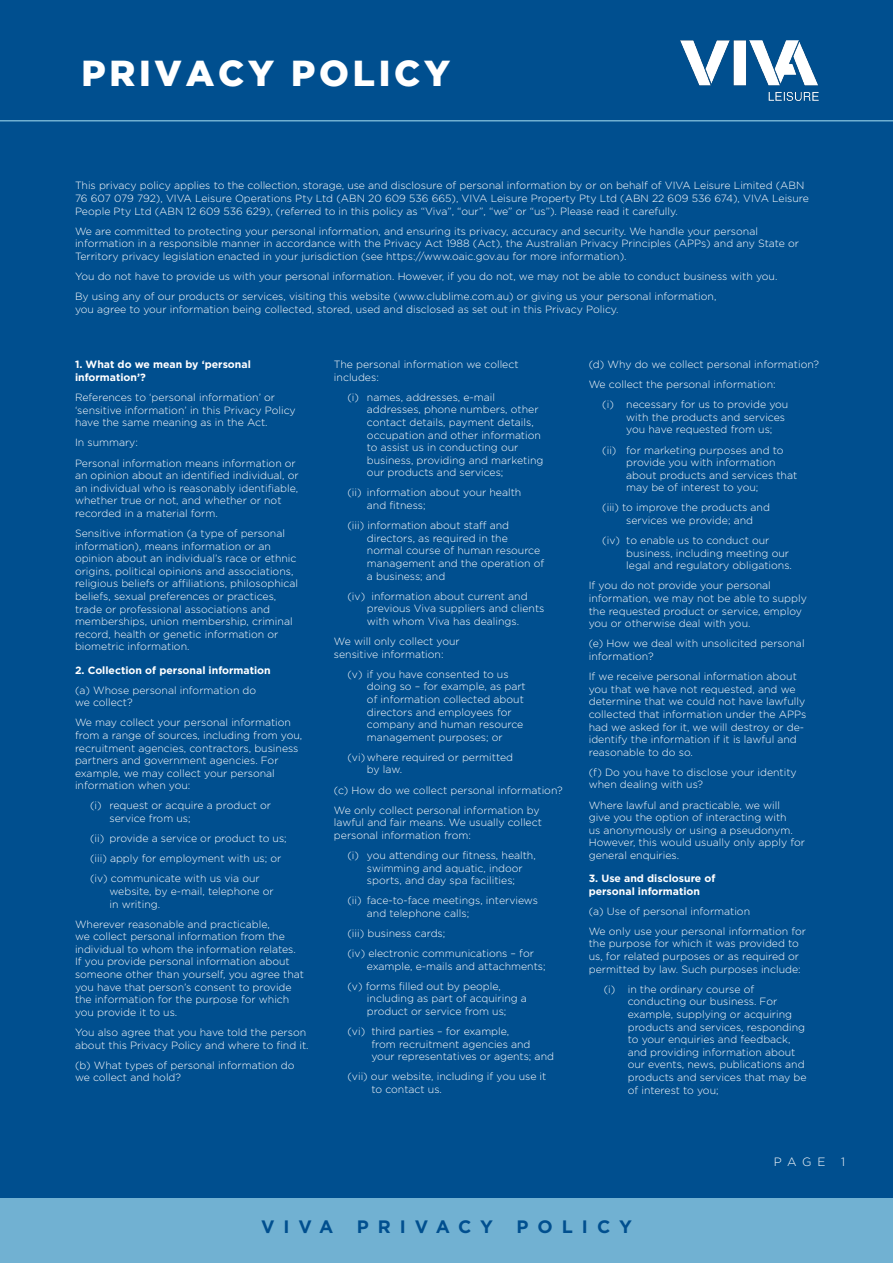
<style>
.page{position:relative;width:893px;height:1263px;background:#004f8f}
.page>*{position:absolute;margin:0;border:0;box-sizing:border-box;transform-origin:0 0}
.PG-heading{font:900 36px "Gotham";letter-spacing:.105em;color:#fff}
.PG-heading-2{font:700 18px "Gotham";letter-spacing:.5em;color:#004f8f}
.PG-heading-3{font:300 12px "Gotham";color:#fff}
.normal_2{font:300 10.5px/12.6px "Gotham";color:#fff}
._1__heading{font:700 10.5px/12.6px "Gotham";color:#fff}
</style>
<div class="page">
<hr style="left:0;top:120px;width:893px;height:2px;background:#71b1d2">
<img style="left:680px;top:40px;width:139px;height:61px">
<div style="left:0;top:1199px;width:893px;height:64px;background:#71b1d2"></div>
<p class="PG-heading" style="left:81px;top:53px;width:370px">PRIVACY POLICY</p>
<p class="normal_2" style="left:75px;top:179px;width:735px">This privacy policy applies to the collection, storage, use and disclosure of personal information by or on behalf of VIVA Leisure Limited (ABN<br>76 607 079 792), VIVA Leisure Operations Pty Ltd (ABN 20 609 536 665), VIVA Leisure Property Pty Ltd (ABN 22 609 536 674), VIVA Leisure<br>People Pty Ltd (ABN 12 609 536 629), (referred to in this policy as “Viva”, “our”, “we” or “us”). Please read it carefully.</p>
<p class="normal_2" style="left:75px;top:225px;width:726px">We are committed to protecting your personal information, and ensuring its privacy, accuracy and security. We handle your personal information in a responsible manner in accordance with the Privacy Act 1988 (Act), the Australian Privacy Principles (APPs) and any State or<br>Territory privacy legislation enacted in your jurisdiction (see https://www.oaic.gov.au for more information).</p>
<p class="normal_2" style="left:75px;top:270px;width:704px">You do not have to provide us with your personal information. However, if you do not, we may not be able to conduct business with you.</p>
<p class="normal_2" style="left:75px;top:290px;width:643px">By using any of our products or services, visiting this website (www.clublime.com.au) or giving us your personal information, you agree to your information being collected, stored, used and disclosed as set out in this Privacy Policy.</p>
<p class="_1__heading" style="left:75px;top:358px;width:177px">1. What do we mean by ‘personal information’?</p>
<p class="normal_2" style="left:75px;top:391px;width:222px">References to ‘personal information’ or ‘sensitive information’ in this Privacy Policy have the same meaning as in the Act.</p>
<p class="normal_2" style="left:75px;top:436px;width:65px">In summary:</p>
<p class="normal_2" style="left:75px;top:456px;width:225px">Personal information means information or an opinion about an identified individual, or an individual who is reasonably identifiable, whether true or not, and whether or not recorded in a material form.</p>
<p class="normal_2" style="left:75px;top:527px;width:225px">Sensitive information (a type of personal information), means information or an opinion about an individual’s race or ethnic origins, political opinions and associations, religious beliefs or affiliations, philosophical beliefs, sexual preferences or practices, trade or professional associations and memberships, union membership, criminal record, health or genetic information or biometric information.</p>
<p class="_1__heading" style="left:75px;top:663px;width:197px">2. Collection of personal information</p>
<p class="normal_2" style="left:75px;top:683px;width:183px">(a) Whose personal information do we collect?</p>
<p class="normal_2" style="left:75px;top:716px;width:229px">We may collect your personal information from a range of sources, including from you, recruitment agencies, contractors, business partners and government agencies. For example, we may collect your personal information when you:</p>
<p class="normal_2" style="left:109px;top:799px;width:163px;text-indent:-19px">(i) request or acquire a product or service from us;</p>
<p class="normal_2" style="left:90px;top:832px;width:198px">(ii) provide a service or product to us;</p>
<p class="normal_2" style="left:90px;top:852px;width:193px">(iii) apply for employment with us; or</p>
<p class="normal_2" style="left:109px;top:872px;width:166px;text-indent:-19px">(iv) communicate with us via our website, by e-mail, telephone or in writing.</p>
<p class="normal_2" style="left:75px;top:917px;width:230px">Wherever reasonable and practicable,<br>we collect personal information from the individual to whom the information relates.<br>If you provide personal information about someone other than yourself, you agree that you have that person’s consent to provide the information for the purpose for which you provide it to us.</p>
<p class="normal_2" style="left:75px;top:1026px;width:235px">You also agree that you have told the person about this Privacy Policy and where to find it.</p>
<p class="normal_2" style="left:75px;top:1058px;width:221px">(b) What types of personal information do we collect and hold?</p>
<p class="normal_2" style="left:334px;top:358px;width:186px">The personal information we collect includes:</p>
<p class="normal_2" style="left:367px;top:391px;width:178px;text-indent:-19px">(i) names, addresses, e-mail addresses, phone numbers, other contact details, payment details, occupation and other information to assist us in conducting our business, providing and marketing our products and services;</p>
<p class="normal_2" style="left:367px;top:486px;width:156px;text-indent:-19px">(ii) information about your health and fitness;</p>
<p class="normal_2" style="left:367px;top:519px;width:179px;text-indent:-19px">(iii) information about staff and directors, as required in the normal course of human resource management and the operation of a business; and</p>
<p class="normal_2" style="left:367px;top:589px;width:179px;text-indent:-19px">(iv) information about current and previous Viva suppliers and clients with whom Viva has dealings.</p>
<p class="normal_2" style="left:334px;top:635px;width:127px">We will only collect your sensitive information:</p>
<p class="normal_2" style="left:367px;top:667px;width:160px;text-indent:-19px">(v) if you have consented to us doing so – for example, as part of information collected about directors and employees for company and human resource management purposes; or</p>
<p class="normal_2" style="left:367px;top:751px;width:148px;text-indent:-19px">(vi) where required or permitted by law.</p>
<p class="normal_2" style="left:334px;top:783px;width:230px">(c) How do we collect personal information?</p>
<p class="normal_2" style="left:334px;top:803px;width:209px">We only collect personal information by lawful and fair means. We usually collect personal information from:</p>
<p class="normal_2" style="left:367px;top:849px;width:170px;text-indent:-19px">(i) you attending our fitness, health, swimming and aquatic, indoor sports, and day spa facilities;</p>
<p class="normal_2" style="left:367px;top:894px;width:173px;text-indent:-19px">(ii) face-to-face meetings, interviews and telephone calls;</p>
<p class="normal_2" style="left:347px;top:927px;width:99px">(iii) business cards;</p>
<p class="normal_2" style="left:367px;top:947px;width:180px;text-indent:-19px">(iv) electronic communications – for example, e-mails and attachments;</p>
<p class="normal_2" style="left:367px;top:979px;width:161px;text-indent:-19px">(v) forms filled out by people, including as part of acquiring a product or service from us;</p>
<p class="normal_2" style="left:371px;top:1025px;width:184px;text-indent:-24px">(vi) third parties – for example,<br>from recruitment agencies and your representatives or agents; and</p>
<p class="normal_2" style="left:371px;top:1070px;width:176px;text-indent:-24px">(vii) our website, including if you use it to contact us.</p>
<p class="normal_2" style="left:589px;top:358px;width:232px">(d) Why do we collect personal information?</p>
<p class="normal_2" style="left:589px;top:378px;width:188px">We collect the personal information:</p>
<p class="normal_2" style="left:626px;top:398px;width:164px;text-indent:-24px">(i) necessary for us to provide you with the products and services you have requested from us;</p>
<p class="normal_2" style="left:626px;top:443px;width:172px;text-indent:-24px">(ii) for marketing purposes and to provide you with information about products and services that may be of interest to you;</p>
<p class="normal_2" style="left:626px;top:501px;width:145px;text-indent:-24px">(iii) to improve the products and services we provide; and</p>
<p class="normal_2" style="left:626px;top:534px;width:167px;text-indent:-24px">(iv) to enable us to conduct our business, including meeting our legal and regulatory obligations.</p>
<p class="normal_2" style="left:589px;top:579px;width:220px">If you do not provide your personal information, we may not be able to supply the requested product or service, employ you or otherwise deal with you.</p>
<p class="normal_2" style="left:589px;top:637px;width:217px">(e) How we deal with unsolicited personal information?</p>
<p class="normal_2" style="left:589px;top:670px;width:219px">If we receive personal information about you that we have not requested, and we determine that we could not have lawfully collected that information under the APPs had we asked for it, we will destroy or de&shy;identify the information if it is lawful and reasonable to do so.</p>
<p class="normal_2" style="left:589px;top:766px;width:210px">(f) Do you have to disclose your identity when dealing with us?</p>
<p class="normal_2" style="left:589px;top:798px;width:218px">Where lawful and practicable, we will<br>give you the option of interacting with<br>us anonymously or using a pseudonym.<br>However, this would usually only apply for general enquiries.</p>
<p class="_1__heading" style="left:589px;top:872px;width:128px">3. Use and disclosure of personal information</p>
<p class="normal_2" style="left:589px;top:904px;width:163px">(a) Use of personal information</p>
<p class="normal_2" style="left:589px;top:925px;width:219px">We only use your personal information for the purpose for which it was provided to us, for related purposes or as required or permitted by law. Such purposes include:</p>
<p class="normal_2" style="left:628px;top:982px;width:180px;text-indent:-24px">(i) in the ordinary course of conducting our business. For example, supplying or acquiring products and services, responding to your enquiries and feedback, and providing information about our events, news, publications and products and services that may be of interest to you;</p>
<p class="PG-heading-3" style="left:774px;top:1155px;width:53px">PAGE</p>
<p class="PG-heading-3" style="left:841px;top:1155px;width:6px">1</p>
<p class="PG-heading-2" style="left:261px;top:1216px;width:74px">VIVA</p>
<p class="PG-heading-2" style="left:357px;top:1216px;width:138px">PRIVACY</p>
<p class="PG-heading-2" style="left:516px;top:1216px;width:117px">POLICY</p>
</div>
